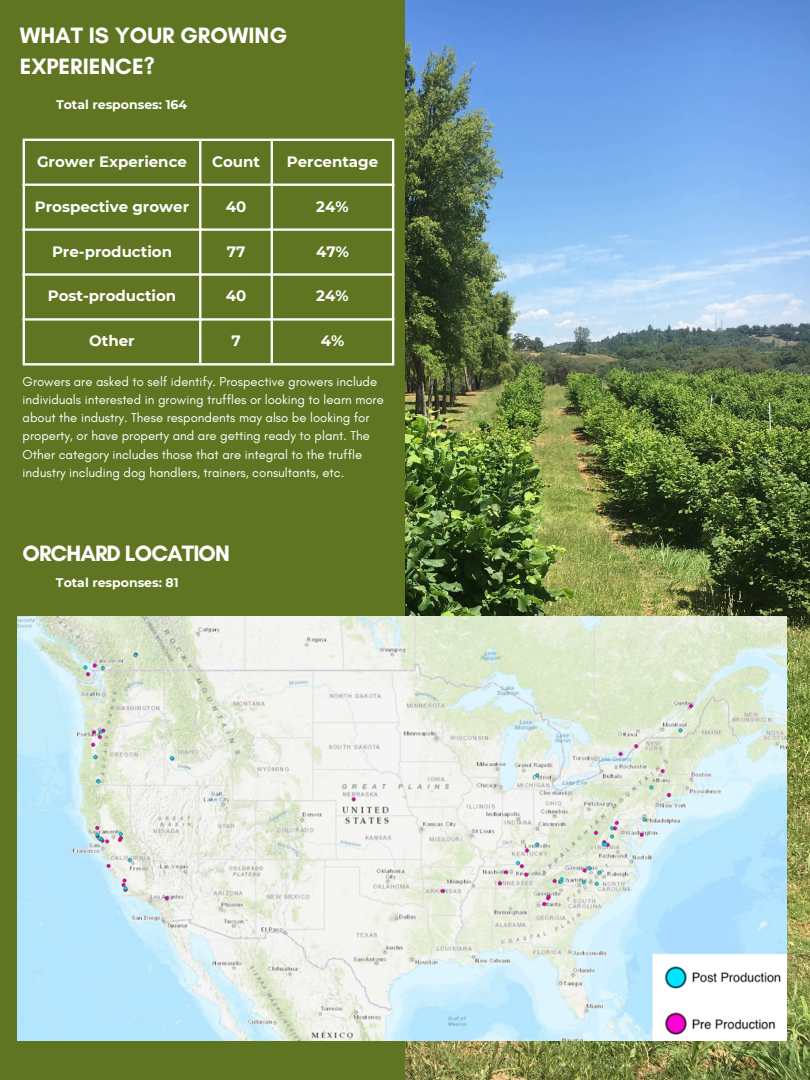
<style>
.page{position:relative;width:810px;height:1080px;background:#fff}
.page>*{position:absolute;margin:0;border:0;box-sizing:border-box;transform-origin:0 0}
.t1{font:700 22.62px/31.4px "Glacial Indifference";color:#fff}
.t2{font:700 22.62px "Glacial Indifference";letter-spacing:-.04em;color:#fff}
.t3{font:700 15px "Montserrat";color:#fff}
.t4{font:13.12px/18.2px "Glacial Indifference";color:#fff}
.t5{font:700 12.5px "Montserrat";color:#fff}
</style>
<div class="page">
<img style="left:405px;top:0;width:405px;height:1080px">
<div style="left:0;top:0;width:405px;height:1080px;background:#607522"></div>
<hr style="left:23px;top:141px;width:2px;height:222px;background:#fff">
<hr style="left:199px;top:141px;width:2px;height:222px;background:#fff">
<hr style="left:271px;top:141px;width:2px;height:222px;background:#fff">
<hr style="left:392px;top:141px;width:2px;height:222px;background:#fff">
<hr style="left:23px;top:139px;width:371px;height:2px;background:#fff">
<hr style="left:23px;top:184px;width:371px;height:2px;background:#fff">
<hr style="left:23px;top:228px;width:371px;height:3px;background:#fff">
<hr style="left:23px;top:273px;width:371px;height:3px;background:#fff">
<hr style="left:23px;top:318px;width:371px;height:3px;background:#fff">
<hr style="left:23px;top:363px;width:371px;height:3px;background:#fff">
<img style="left:17px;top:617px;width:769px;height:424px">
<p class="t1" style="left:20px;top:19px;width:269px">WHAT IS YOUR GROWING<br>EXPERIENCE?</p>
<p class="t5" style="left:56px;top:97px;width:133px">Total responses: 164</p>
<h1 class="t3" style="left:37px;top:152px;width:151px">Grower Experience</h1>
<h2 class="t3" style="left:212px;top:152px;width:49px">Count</h2>
<p class="t3" style="left:287px;top:152px;width:93px">Percentage</p>
<p class="t3" style="left:35px;top:197px;width:156px">Prospective grower</p>
<p class="t3" style="left:226px;top:197px;width:22px">40</p>
<p class="t3" style="left:316px;top:197px;width:34px">24%</p>
<p class="t3" style="left:52px;top:242px;width:122px">Pre-production</p>
<p class="t3" style="left:227px;top:242px;width:20px">77</p>
<p class="t3" style="left:316px;top:242px;width:34px">47%</p>
<p class="t3" style="left:48px;top:287px;width:130px">Post-production</p>
<p class="t3" style="left:226px;top:287px;width:22px">40</p>
<p class="t3" style="left:316px;top:287px;width:34px">24%</p>
<p class="t3" style="left:89px;top:332px;width:47px">Other</p>
<p class="t3" style="left:231px;top:332px;width:11px">7</p>
<p class="t3" style="left:321px;top:332px;width:25px">4%</p>
<p class="t4" style="left:23px;top:372px;width:363px">Growers are asked to self identify. Prospective growers include individuals interested in growing truffles or looking to learn more about the industry. These respondents may also be looking for property, or have property and are getting ready to plant. The Other category includes those that are integral to the truffle industry including dog handlers, trainers, consultants, etc.</p>
<h1 class="t2" style="left:23px;top:539px;width:209px">ORCHARD LOCATION</h1>
<h2 class="t5" style="left:56px;top:575px;width:124px">Total responses: 81</h2>
</div>
